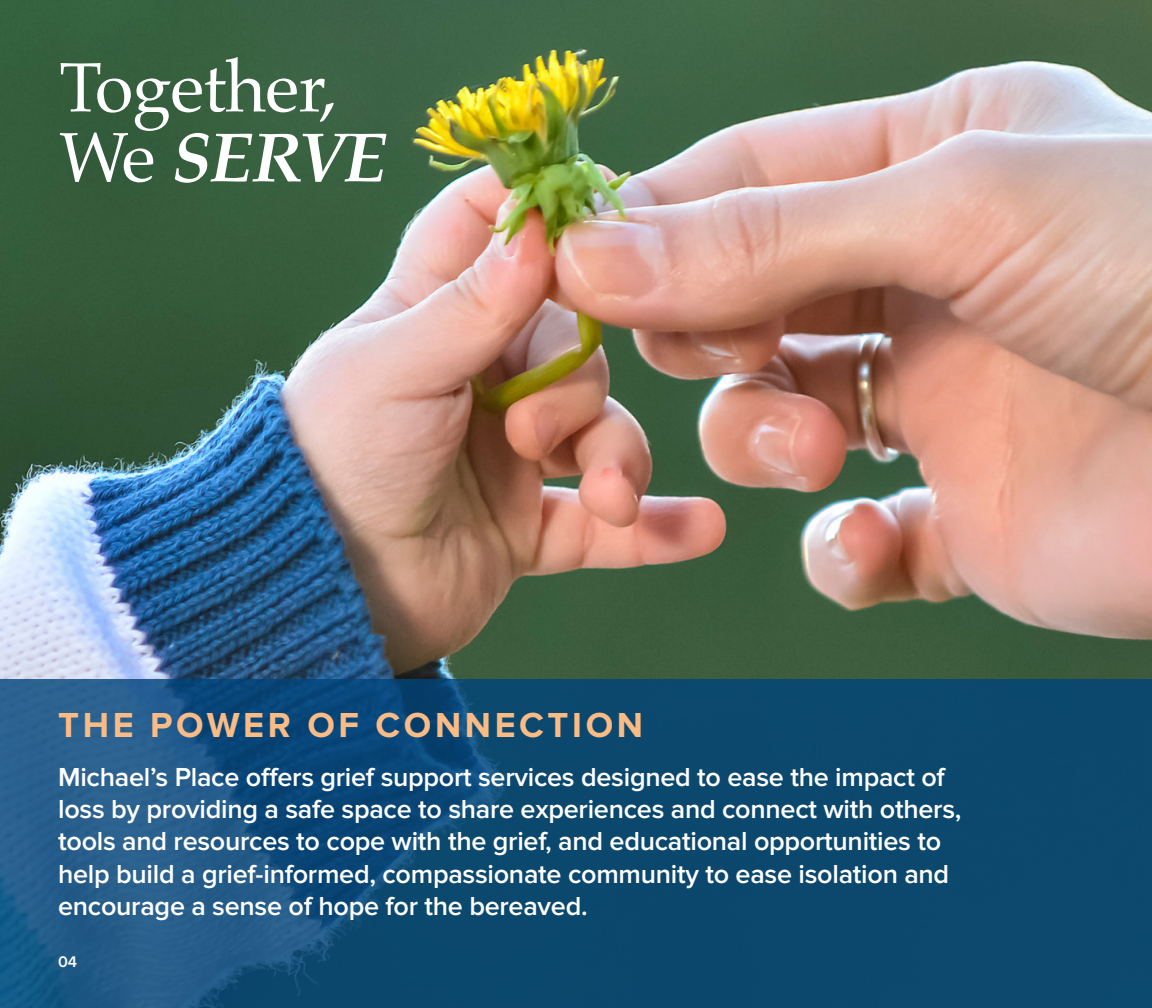
<style>
.page{position:relative;width:1152px;height:1008px;background:#fff}
.page>*{position:absolute;margin:0;border:0;box-sizing:border-box;transform-origin:0 0}
.t1{font:70px "Palatino";letter-spacing:-.01em;color:#fff}
.t2{font:italic 700 70px "Palatino";letter-spacing:-.01em;color:#fff}
.t3{font:700 36px "Proxima Nova";letter-spacing:.1em;color:#fbbb85}
.t4{font:600 27px/32.4px "Proxima Nova";letter-spacing:-.01em;color:#fff}
.t5{font:600 16px "Proxima Nova";color:#fff}
.s1{font-weight:400;font-style:normal}
</style>
<div class="page">
<img style="left:0;top:0;width:1152px;height:680px">
<svg style="left:0;top:680px;width:1152px;height:328px;background:#104c75"></svg>
<p class="t1" style="left:59px;top:29px;width:280px">Together,</p>
<p class="t2" style="left:59px;top:100px;width:329px"><span class="s1">We</span> SERVE</p>
<p class="t3" style="left:58px;top:704px;width:586px">THE POWER OF CONNECTION</p>
<p class="t4" style="left:58px;top:761px;width:905px">Michael’s Place offers grief support services designed to ease the impact of loss by providing a safe space to share experiences and connect with others, tools and resources to cope with the grief, and educational opportunities to help build a grief-informed, compassionate community to ease isolation and encourage a sense of hope for the bereaved.</p>
<p class="t5" style="left:58px;top:952px;width:21px">04</p>
</div>
